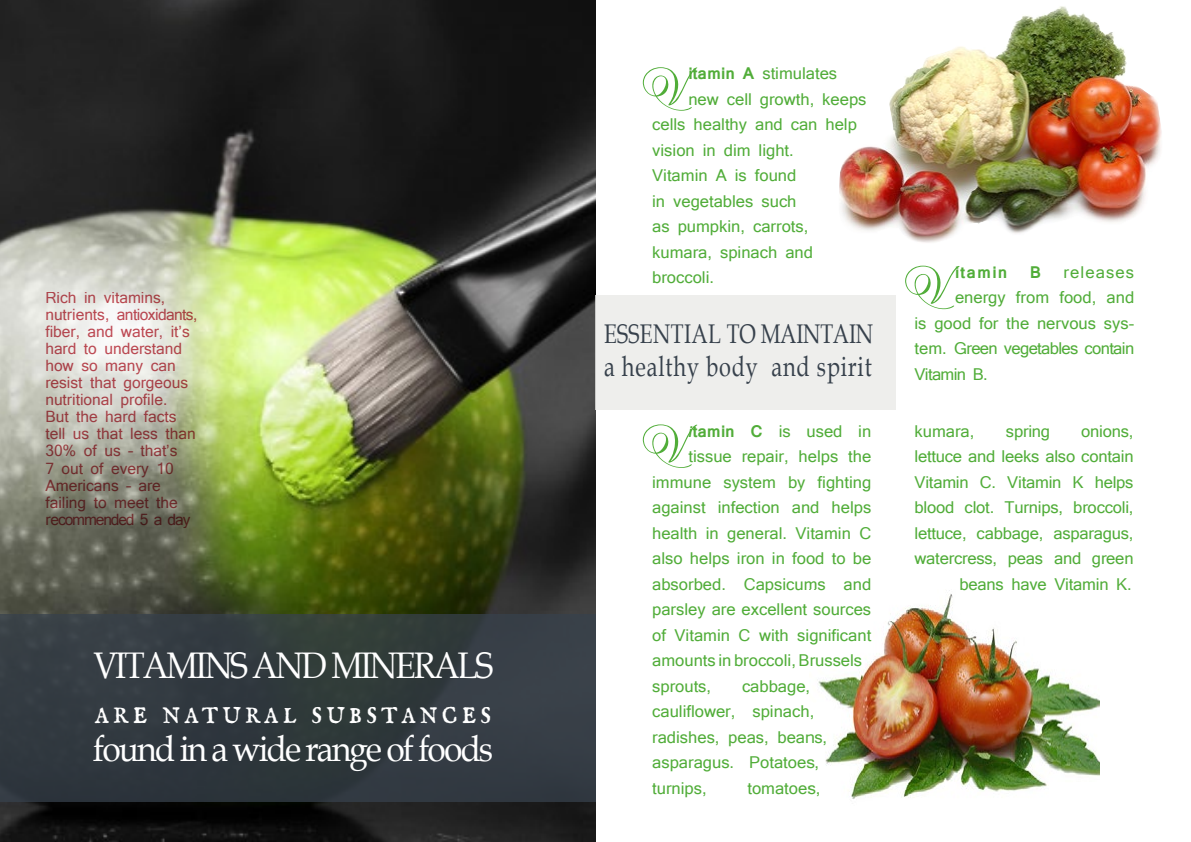
<style>
.page{position:relative;width:1191px;height:842px;background:#fff}
.page>*{position:absolute;margin:0;border:0;box-sizing:border-box;transform-origin:0 0}
.t1{font:italic 51.2px "Flemish Script BT";color:#51ad39;scale:1.16 1}
.t2{font:37px "Book Antiqua";letter-spacing:-.06em;color:#fff;scale:.89 1}
.t3{font:35.9px "Book Antiqua";letter-spacing:-.06em;color:#fff;scale:.94 1}
.t4{font:35.9px "IM FELL English PRO Roman";letter-spacing:.11em;color:#fff;scale:.92 1}
.t5{font:28px "Book Antiqua";letter-spacing:.04em;color:#37414c;scale:.77 1}
.t6{font:27px "Book Antiqua";letter-spacing:.005em;color:#37414c;scale:.77 1}
.t7{font:16px/25.5px "Mangal";color:#51ad39;text-align:right}
.t8{font:16px "Mangal";letter-spacing:-.04em;color:#51ad39}
.t9{font:16px "Mangal";letter-spacing:.07em;color:#51ad39}
.t10{font:700 16px "Mangal";letter-spacing:.07em;color:#51ad39}
.t11{font:15.3px/17px "Mangal";color:#c44c57}
.s1{font-weight:700}
.s2{font-family:"Franklin Gothic";font-weight:500;font-style:italic}
</style>
<div class="page">
<img style="left:0;top:0;width:595px;height:842px">
<img style="left:839px;top:6px;width:323px;height:237px">
<div style="left:595px;top:295px;width:301px;height:115px;background:#eaeae8"></div>
<div style="left:0;top:615px;width:595px;height:187px;background:#323b40"></div>
<img style="left:818px;top:590px;width:281px;height:209px">
<p class="t11" style="left:45px;top:290px;width:154px">Rich in vitamins, nutrients, antioxidants, fiber, and water, it’s hard to understand how so many can resist that gorgeous nutritional profile.<br>But the hard facts tell us that less than<br>30% of us – that’s<br>7 out of every 10<br>Americans – are failing to meet the recommended 5 a day</p>
<h2 class="t2" style="left:93px;top:639px;width:451px">VITAMINS AND MINERALS</h2>
<h3 class="t4" style="left:95px;top:691px;width:433px">are natural substances</h3>
<h3 class="t3" style="left:93px;top:724px;width:427px">found in a wide range of foods</h3>
<h1 class="t1" style="left:646px;top:57px;width:84px">V</h1>
<p class="t7" style="left:688px;top:61px;width:150px"><span class="s1">itamin A</span> stimulates</p>
<p class="t7" style="left:688px;top:87px;width:180px">new cell growth, keeps</p>
<p class="t7" style="left:652px;top:112px;width:206px">cells healthy and can help</p>
<p class="t7" style="left:652px;top:138px;width:143px">vision in dim light.</p>
<p class="t7" style="left:652px;top:163px;width:146px">Vitamin A is found</p>
<p class="t7" style="left:652px;top:189px;width:146px">in vegetables such</p>
<p class="t7" style="left:652px;top:214px;width:158px">as pumpkin, carrots,</p>
<p class="t7" style="left:652px;top:240px;width:162px">kumara, spinach and</p>
<p class="t7" style="left:652px;top:265px;width:63px">broccoli.</p>
<h1 class="t1" style="left:908px;top:255px;width:84px">V</h1>
<p class="t10" style="left:955px;top:257px;width:54px">itamin</p>
<p class="t10" style="left:1029px;top:257px;width:13px">B</p>
<p class="t9" style="left:1063px;top:263px;width:72px">releases</p>
<p class="t7" style="left:955px;top:285px;width:181px">energy from food, and</p>
<p class="t7" style="left:914px;top:311px;width:221px">is good for the nervous sys-</p>
<p class="t8" style="left:914px;top:339px;width:221px">tem. Green vegetables contain</p>
<p class="t8" style="left:914px;top:365px;width:75px">Vitamin B.</p>
<h3 class="t6" style="left:604px;top:315px;width:351px">ESSENTIAL TO MAINTAIN</h3>
<h3 class="t5" style="left:604px;top:347px;width:349px">a healthy body and spirit</h3>
<h1 class="t1" style="left:646px;top:414px;width:84px">V</h1>
<p class="t7" style="left:688px;top:418px;width:184px"><span class="s2">i</span><span class="s1">tamin C</span> is used in</p>
<p class="t7" style="left:688px;top:444px;width:184px">tissue repair, helps the</p>
<p class="t7" style="left:652px;top:469px;width:220px">immune system by fighting</p>
<p class="t7" style="left:652px;top:495px;width:220px">against infection and helps</p>
<p class="t7" style="left:652px;top:520px;width:221px">health in general. Vitamin C</p>
<p class="t7" style="left:652px;top:546px;width:220px">also helps iron in food to be</p>
<p class="t7" style="left:652px;top:571px;width:220px">absorbed. Capsicums and</p>
<p class="t7" style="left:652px;top:597px;width:220px">parsley are excellent sources</p>
<p class="t7" style="left:652px;top:622px;width:220px">of Vitamin C with significant</p>
<p class="t7" style="left:652px;top:648px;width:211px">amounts in broccoli, Brussels</p>
<p class="t7" style="left:652px;top:673px;width:60px">sprouts,</p>
<p class="t7" style="left:652px;top:673px;width:176px;text-align:left;text-indent:90px">cabbage, cauliflower, spinach, radishes, peas, beans, asparagus. Potatoes, turnips,</p>
<p class="t7" style="left:747px;top:775px;width:74px">tomatoes,</p>
<p class="t7" style="left:914px;top:418px;width:220px">onions,<br>lettuce and leeks also contain<br>Vitamin C. Vitamin K helps blood clot. Turnips, broccoli, lettuce, cabbage, asparagus, watercress, peas and green beans have Vitamin K.</p>
<p class="t7" style="left:914px;top:418px;width:61px">kumara,</p>
<p class="t7" style="left:1006px;top:418px;width:46px">spring</p>
</div>
